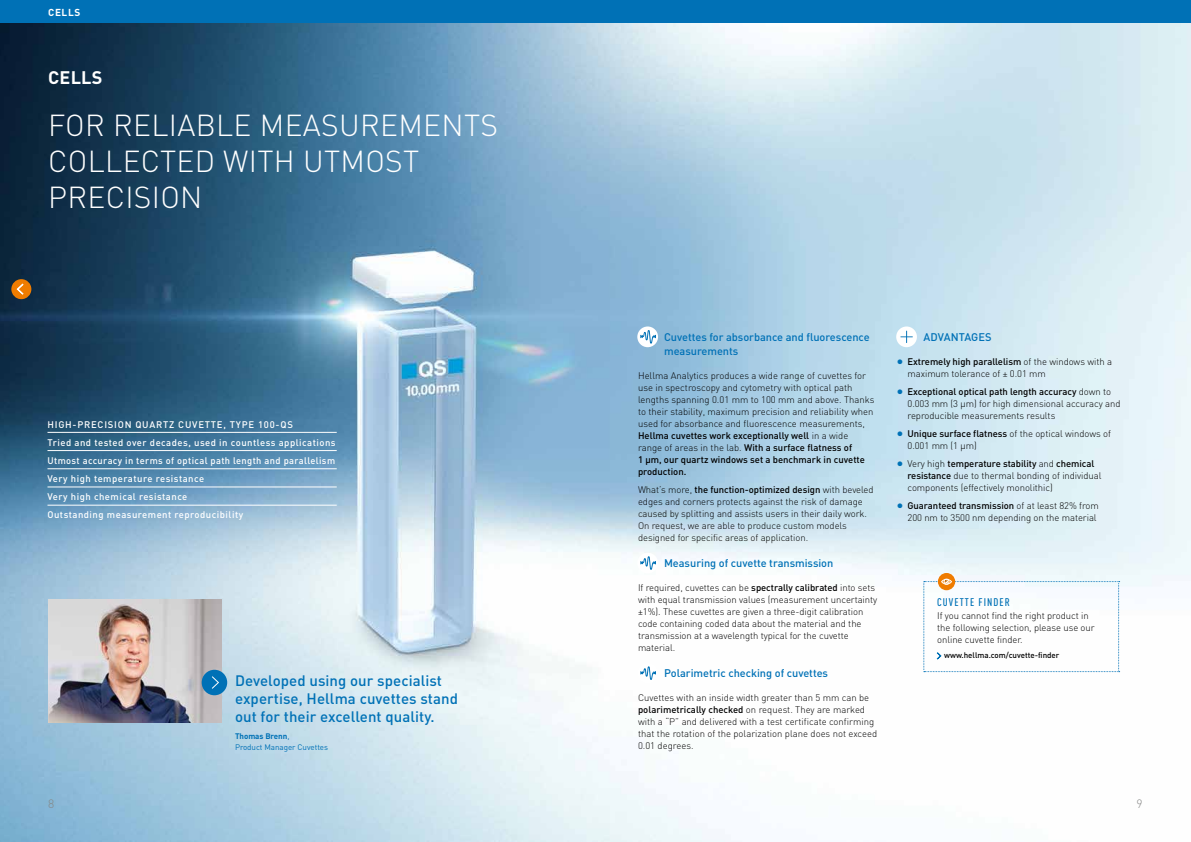
<style>
.page{position:relative;width:1191px;height:842px;background:#fff}
.page>*{position:absolute;margin:0;border:0;box-sizing:border-box;transform-origin:0 0}
.t1{font:300 30px/36px "DIN";letter-spacing:.01em;color:#fff}
.t2{font:700 18px "DIN";letter-spacing:.01em;color:#fff}
.t3{font:500 15px/18px "DIN";letter-spacing:.005em;color:#0071b6}
.t4{font:300 12px "DIN";color:#868786}
.t5{font:500 11px/14px "DIN";letter-spacing:-.005em;color:#0071b6}
.t6{font:500 11px "DIN Cond";letter-spacing:.1em;color:#0071b6}
.t7{font:700 10px "DIN";letter-spacing:.06em;color:#fff}
.t8{font:300 9.5px/12px "DIN";letter-spacing:-.005em;color:#000}
.t9{font:500 9.5px/18px "DIN";letter-spacing:.05em;color:#fff}
.t10{font:8px/11px "DIN";letter-spacing:-.005em;color:#0071b6}
.t11{font:500 8px "DIN";letter-spacing:-.005em;color:#000}
.s1{font-weight:700}
.s2{font-weight:500}
.s3{color:#0071b6}
</style>
<div class="page">
<img style="left:0;top:23px;width:1191px;height:819px">
<div style="left:0;top:0;width:1191px;height:23px;background:#0071b6"></div>
<img style="left:48px;top:599px;width:173px;height:123px">
<div style="left:202px;top:670px;width:25px;height:25px;background:#0071b6;border-radius:50%"></div>
<svg style="left:212px;top:676px;width:7px;height:13px"></svg>
<div style="left:637px;top:553px;width:21px;height:20px;background:#fff;border-radius:50%"></div>
<svg style="left:640px;top:556px;width:16px;height:14px"></svg>
<hr style="left:47px;top:432px;width:290px;height:1px;background:#fff">
<hr style="left:47px;top:450px;width:290px;height:1px;background:#fff">
<hr style="left:47px;top:469px;width:290px;height:1px;background:#fff">
<hr style="left:47px;top:487px;width:290px;height:1px;background:#fff">
<hr style="left:47px;top:505px;width:290px;height:1px;background:#fff">
<div style="left:637px;top:326px;width:21px;height:21px;background:#fff;border-radius:50%"></div>
<svg style="left:640px;top:329px;width:16px;height:15px"></svg>
<div style="left:896px;top:326px;width:21px;height:21px;background:#fff;border-radius:50%"></div>
<svg style="left:900px;top:331px;width:12px;height:12px"></svg>
<div style="left:938px;top:573px;width:17px;height:17px;background:#ef7c00;border-radius:50%"></div>
<svg style="left:923px;top:579px;width:196px;height:93px"></svg>
<div style="left:637px;top:663px;width:21px;height:20px;background:#fff;border-radius:50%"></div>
<svg style="left:640px;top:666px;width:16px;height:14px"></svg>
<div style="left:11px;top:279px;width:20px;height:20px;background:#ef7c00;border-radius:50%"></div>
<svg style="left:17px;top:284px;width:6px;height:10px"></svg>
<p class="t7" style="left:48px;top:5px;width:34px">CELLS</p>
<h2 class="t2" style="left:48px;top:65px;width:56px">CELLS</h2>
<h1 class="t1" style="left:48px;top:107px;width:451px">FOR RELIABLE MEASUREMENTS<br>COLLECTED WITH UTMOST<br>PRECISION</h1>
<p class="t9" style="left:47px;top:415px;width:290px">HIGH-PRECISION QUARTZ CUVETTE, TYPE 100-QS<br>Tried and tested over decades, used in countless applications Utmost accuracy in terms of optical path length and parallelism Very high temperature resistance<br>Very high chemical resistance<br>Outstanding measurement reproducibility</p>
<h3 class="t3" style="left:235px;top:671px;width:224px">Developed using our specialist expertise, Hellma cuvettes stand out for their excellent quality.</h3>
<p class="t10" style="left:235px;top:731px;width:95px"><span class="s1">Thomas Brenn</span>,<br>Product Manager Cuvettes</p>
<p class="t5" style="left:664px;top:330px;width:207px">Cuvettes for absorbance and fluorescence measurements</p>
<p class="t8" style="left:638px;top:369px;width:238px">Hellma Analytics produces a wide range of cuvettes for use in spectroscopy and cytometry with optical path lengths spanning 0.01 mm to 100 mm and above. Thanks to their stability, maximum precision and reliability when used for absorbance and fluorescence measurements, <span class="s2">Hellma cuvettes work exceptionally well</span> in a wide range of areas in the lab. <span class="s2">With a surface flatness of<br>1 μm, our quartz windows set a benchmark in cuvette production.</span></p>
<p class="t8" style="left:638px;top:483px;width:237px">What’s more, <span class="s2">the function-optimized design</span> with beveled edges and corners protects against the risk of damage caused by splitting and assists users in their daily work.<br>On request, we are able to produce custom models designed for specific areas of application.</p>
<p class="t5" style="left:664px;top:556px;width:171px">Measuring of cuvette transmission</p>
<p class="t8" style="left:638px;top:581px;width:241px">If required, cuvettes can be <span class="s2">spectrally calibrated</span> into sets with equal transmission values (measurement uncertainty ±1%). These cuvettes are given a three-digit calibration code containing coded data about the material and the transmission at a wavelength typical for the cuvette material.</p>
<p class="t5" style="left:664px;top:666px;width:165px">Polarimetric checking of cuvettes</p>
<p class="t8" style="left:638px;top:691px;width:241px">Cuvettes with an inside width greater than 5 mm can be <span class="s2">polarimetrically checked</span> on request. They are marked with a “P” and delivered with a test certificate confirming that the rotation of the polarization plane does not exceed 0.01 degrees.</p>
<p class="t5" style="left:923px;top:330px;width:70px">ADVANTAGES</p>
<p class="t8" style="left:907px;top:355px;width:206px;text-indent:-10px"><span class="s3">●</span> <span class="s2">Extremely high parallelism</span> of the windows with a maximum tolerance of ± 0.01 mm</p>
<p class="t8" style="left:907px;top:385px;width:214px;text-indent:-10px"><span class="s3">●</span> <span class="s2">Exceptional optical path length accuracy</span> down to<br>0.003 mm (3 µm) for high dimensional accuracy and reproducible measurements results</p>
<p class="t8" style="left:907px;top:427px;width:205px;text-indent:-10px"><span class="s3">●</span> <span class="s2">Unique surface flatness</span> of the optical windows of<br>0.001 mm (1 µm)</p>
<p class="t8" style="left:907px;top:457px;width:195px;text-indent:-10px"><span class="s3">●</span> Very high <span class="s2">temperature stability</span> and <span class="s2">chemical resistance</span> due to thermal bonding of individual components (effectively monolithic)</p>
<p class="t8" style="left:897px;top:499px;width:203px;text-align:right"><span class="s3">●</span> <span class="s2">Guaranteed transmission</span> of at least 82% from<br>200 nm to 3500 nm depending on the material</p>
<p class="t6" style="left:937px;top:595px;width:74px">CUVETTE FINDER</p>
<p class="t8" style="left:937px;top:610px;width:159px">If you cannot find the right product in the following selection, please use our online cuvette finder.</p>
<p class="t11" style="left:944px;top:650px;width:117px">www.hellma.com/cuvette-finder</p>
<p class="t4" style="left:48px;top:796px;width:8px">8</p>
<p class="t4" style="left:1136px;top:796px;width:8px">9</p>
</div>
